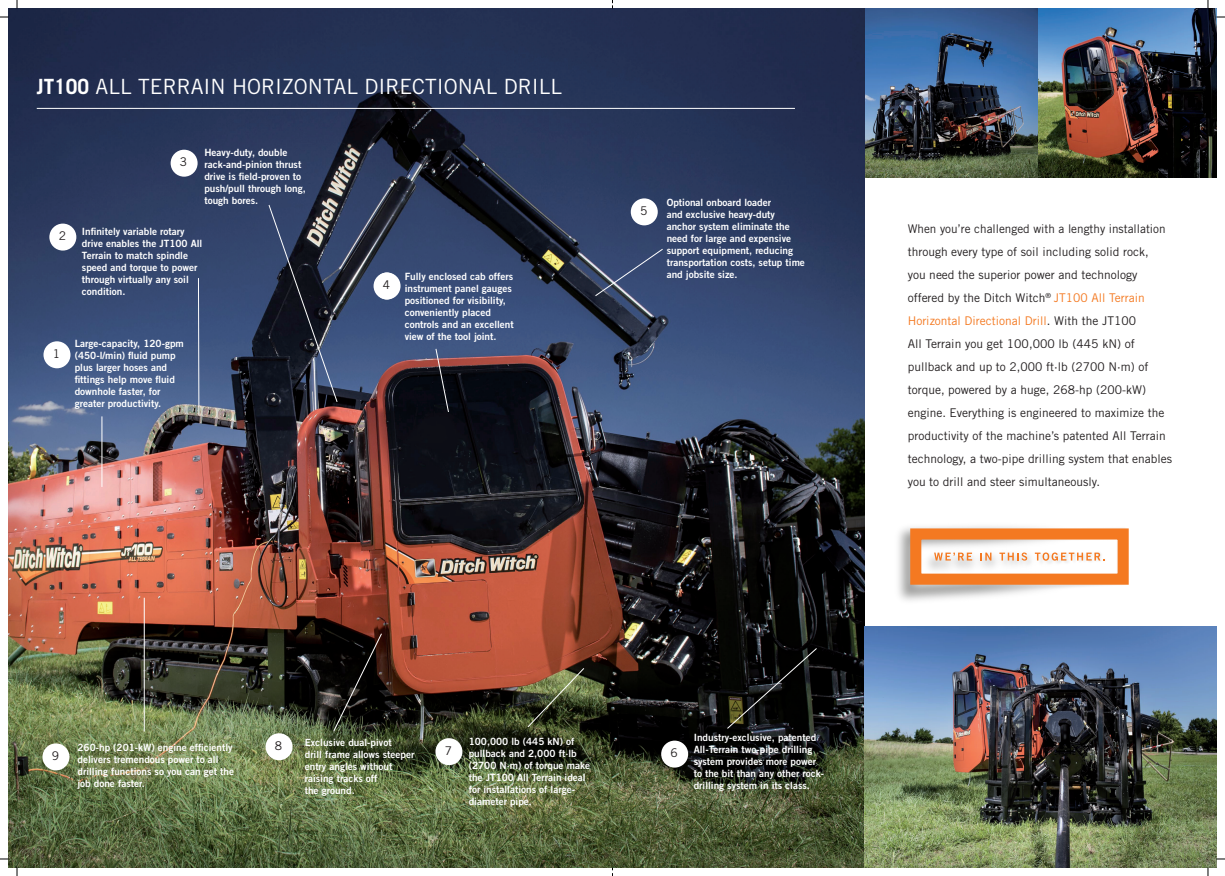
<style>
.page{position:relative;width:1225px;height:876px;background:#fff}
.page>*{position:absolute;margin:0;border:0;box-sizing:border-box;transform-origin:0 0}
.t1{font:21px "Trade Gothic LT Std";color:#fff}
.t2{font:12px/23px "Trade Gothic LT Std";color:#231f20}
.t3{font:10px/12px "Trade Gothic LT Std Bd 2";color:#fff}
.s1{font-weight:700}
.s2{color:#f47921}
</style>
<div class="page">
<img style="left:864px;top:9px;width:352px;height:168px">
<img style="left:9px;top:9px;width:855px;height:858px">
<hr style="left:37px;top:108px;width:758px;height:1px;background:#fff">
<div style="left:49px;top:224px;width:27px;height:27px;background:#fff;border-radius:50%"></div>
<div style="left:266px;top:733px;width:27px;height:27px;background:#fff;border-radius:50%"></div>
<div style="left:435px;top:738px;width:27px;height:27px;background:#fff;border-radius:50%"></div>
<div style="left:42px;top:743px;width:27px;height:27px;background:#fff;border-radius:50%"></div>
<div style="left:171px;top:150px;width:27px;height:27px;background:#fff;border-radius:50%"></div>
<div style="left:373px;top:272px;width:27px;height:27px;background:#fff;border-radius:50%"></div>
<div style="left:43px;top:341px;width:27px;height:27px;background:#fff;border-radius:50%"></div>
<svg style="left:435px;top:348px;width:14px;height:65px"></svg>
<hr style="left:101px;top:416px;width:1px;height:71px;background:#fff">
<hr style="left:144px;top:598px;width:1px;height:133px;background:#fff">
<svg style="left:332px;top:632px;width:51px;height:101px;background:#161410"></svg>
<svg style="left:526px;top:667px;width:59px;height:61px;background:#585435"></svg>
<img style="left:898px;top:526px;width:231px;height:75px">
<div style="left:910px;top:528px;width:218px;height:57px;border:11px solid #f47921"></div>
<svg style="left:934px;top:553px;width:38px;height:7px"></svg>
<svg style="left:980px;top:553px;width:11px;height:7px"></svg>
<svg style="left:999px;top:552px;width:28px;height:9px"></svg>
<svg style="left:1035px;top:552px;width:69px;height:9px"></svg>
<img style="left:864px;top:627px;width:352px;height:240px">
<div style="left:631px;top:198px;width:27px;height:27px;background:#fff;border-radius:50%"></div>
<div style="left:661px;top:741px;width:27px;height:27px;background:#fff;border-radius:50%"></div>
<svg style="left:594px;top:248px;width:70px;height:49px;background:#3f5075"></svg>
<svg style="left:726px;top:647px;width:92px;height:83px;background:#131311"></svg>
<svg style="left:268px;top:204px;width:70px;height:199px;background:#2b3345"></svg>
<svg style="left:197px;top:277px;width:3px;height:139px"></svg>
<h1 class="t1" style="left:37px;top:74px;width:527px"><span class="s1">JT100</span> ALL TERRAIN HORIZONTAL DIRECTIONAL DRILL</h1>
<p class="t2" style="left:59px;top:224px;width:9px">2</p>
<p class="t2" style="left:180px;top:150px;width:9px">3</p>
<p class="t3" style="left:204px;top:146px;width:103px">Heavy-duty, double rack-and-pinion thrust drive is field-proven to push/pull through long, tough bores.</p>
<p class="t3" style="left:82px;top:225px;width:122px">Infinitely variable rotary drive enables the JT100 All<br>Terrain to match spindle speed and torque to power through virtually any soil condition.</p>
<p class="t2" style="left:53px;top:342px;width:9px">1</p>
<p class="t3" style="left:75px;top:338px;width:111px">Large-capacity, 120-gpm (450-l/min) fluid pump plus larger hoses and fittings help move fluid downhole faster, for greater productivity.</p>
<p class="t2" style="left:382px;top:271px;width:9px">34</p>
<p class="t3" style="left:405px;top:270px;width:111px">Fully enclosed cab offers instrument panel gauges positioned for visibility, conveniently placed controls and an excellent view of the tool joint.</p>
<p class="t2" style="left:640px;top:199px;width:9px">5</p>
<p class="t3" style="left:667px;top:196px;width:140px">Optional onboard loader<br>and exclusive heavy-duty anchor system eliminate the need for large and expensive support equipment, reducing transportation costs, setup time and jobsite size.</p>
<p class="t2" style="left:907px;top:217px;width:266px">When you’re challenged with a lengthy installation through every type of soil including solid rock,<br>you need the superior power and technology offered by the Ditch Witch<sup>®</sup> <span class="s2">JT100 All Terrain Horizontal Directional Drill</span>. With the JT100<br>All Terrain you get 100,000 lb (445 kN) of pullback and up to 2,000 ft∙lb (2700 N∙m) of torque, powered by a huge, 268-hp (200-kW) engine. Everything is engineered to maximize the productivity of the machine’s patented All Terrain technology, a two-pipe drilling system that enables you to drill and steer simultaneously.</p>
<p class="t2" style="left:52px;top:744px;width:9px">9</p>
<p class="t3" style="left:77px;top:741px;width:158px">260-hp (201-kW) engine efficiently delivers tremendous power to all drilling functions so you can get the job done faster.</p>
<p class="t2" style="left:275px;top:734px;width:9px">8</p>
<p class="t3" style="left:469px;top:736px;width:123px">100,000 lb (445 kN) of pullback and 2,000 ft·lb (2700 N·m) of torque make the JT100 All Terrain ideal for installations of large&shy;diameter pipe.</p>
<p class="t3" style="left:305px;top:736px;width:111px">Exclusive dual-pivot<br>drill frame allows steeper entry angles without raising tracks off<br>the ground.</p>
<p class="t2" style="left:445px;top:739px;width:9px">7</p>
<p class="t2" style="left:670px;top:741px;width:9px">6</p>
<p class="t3" style="left:693px;top:731px;width:132px">Industry-exclusive, patented<br>All-Terrain two-pipe drilling system provides more power to the bit than any other rock&shy;drilling system in its class.</p>
</div>
